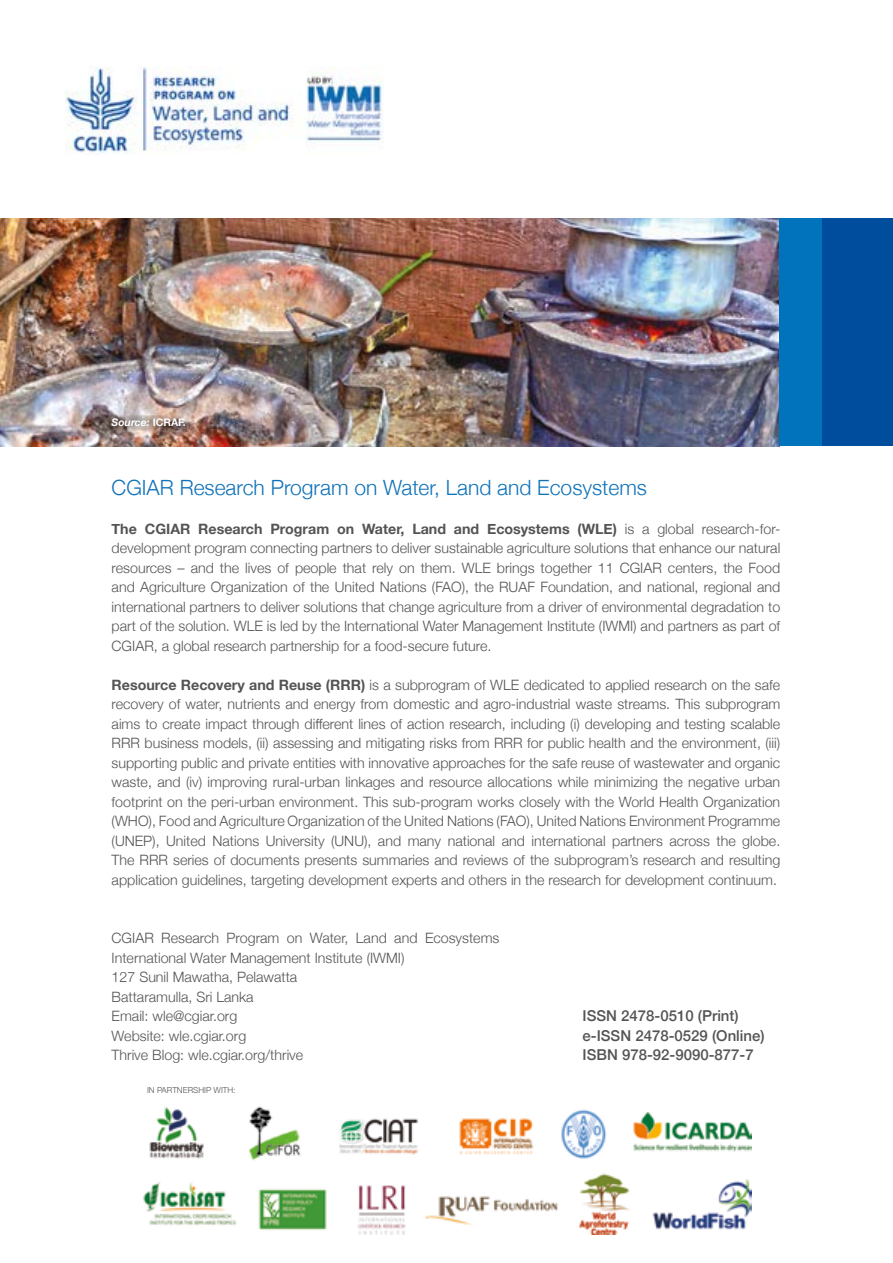
<style>
.page{position:relative;width:893px;height:1263px;background:#fff}
.page>*{position:absolute;margin:0;border:0;box-sizing:border-box;transform-origin:0 0}
.t1{font:300 21px "Helvetica Neue";color:#1072b9}
.t2{font:500 15px/19.5px "Helvetica Neue";color:#555454}
.t3{font:300 14.25px/19.5px "Helvetica Neue";color:#555454;text-align:justify}
.t4{font:italic 700 10.5px "Helvetica Neue";color:#fff}
.t5{font:300 8.25px "Helvetica Neue";color:#555454}
.s1{font-style:normal}
.s2{font-weight:700}
</style>
<div class="page">
<img style="left:66px;top:67px;width:317px;height:87px">
<img style="left:0;top:218px;width:779px;height:228px">
<div style="left:821px;top:218px;width:72px;height:228px;background:#004d9d"></div>
<div style="left:779px;top:218px;width:42px;height:228px;background:#0073bc"></div>
<img style="left:143px;top:1106px;width:609px;height:128px">
<svg style="left:102px;top:415px;width:80px;height:16px"></svg>
<p class="t4" style="left:112px;top:414px;width:76px">Source: <span class="s1">ICRAF.</span></p>
<h1 class="t1" style="left:112px;top:470px;width:537px">CGIAR Research Program on Water, Land and Ecosystems</h1>
<p class="t3" style="left:112px;top:518px;width:670px"><span class="s2">The CGIAR Research Program on Water, Land and Ecosystems (WLE)</span> is a global research-for&shy;development program connecting partners to deliver sustainable agriculture solutions that enhance our natural resources – and the lives of people that rely on them. WLE brings together 11 CGIAR centers, the Food and Agriculture Organization of the United Nations (FAO), the RUAF Foundation, and national, regional and international partners to deliver solutions that change agriculture from a driver of environmental degradation to part of the solution. WLE is led by the International Water Management Institute (IWMI) and partners as part of CGIAR, a global research partnership for a food-secure future.</p>
<p class="t3" style="left:112px;top:674px;width:670px"><span class="s2">Resource Recovery and Reuse (RRR)</span> is a subprogram of WLE dedicated to applied research on the safe recovery of water, nutrients and energy from domestic and agro-industrial waste streams. This subprogram aims to create impact through different lines of action research, including (i) developing and testing scalable RRR business models, (ii) assessing and mitigating risks from RRR for public health and the environment, (iii) supporting public and private entities with innovative approaches for the safe reuse of wastewater and organic waste, and (iv) improving rural-urban linkages and resource allocations while minimizing the negative urban footprint on the peri-urban environment. This sub-program works closely with the World Health Organization (WHO), Food and Agriculture Organization of the United Nations (FAO), United Nations Environment Programme (UNEP), United Nations University (UNU), and many national and international partners across the globe.<br>The RRR series of documents presents summaries and reviews of the subprogram’s research and resulting application guidelines, targeting development experts and others in the research for development continuum.</p>
<p class="t3" style="left:112px;top:927px;width:389px;text-align:left">CGIAR Research Program on Water, Land and Ecosystems International Water Management Institute (IWMI)<br>127 Sunil Mawatha, Pelawatta<br>Battaramulla, Sri Lanka<br>Email: wle@cgiar.org<br>Website: wle.cgiar.org<br>Thrive Blog: wle.cgiar.org/thrive</p>
<p class="t5" style="left:147px;top:1083px;width:90px">IN PARTNERSHIP WITH:</p>
<p class="t2" style="left:583px;top:1005px;width:184px">ISSN 2478-0510 (Print) e-ISSN 2478-0529 (Online)<br>ISBN 978-92-9090-877-7</p>
</div>
